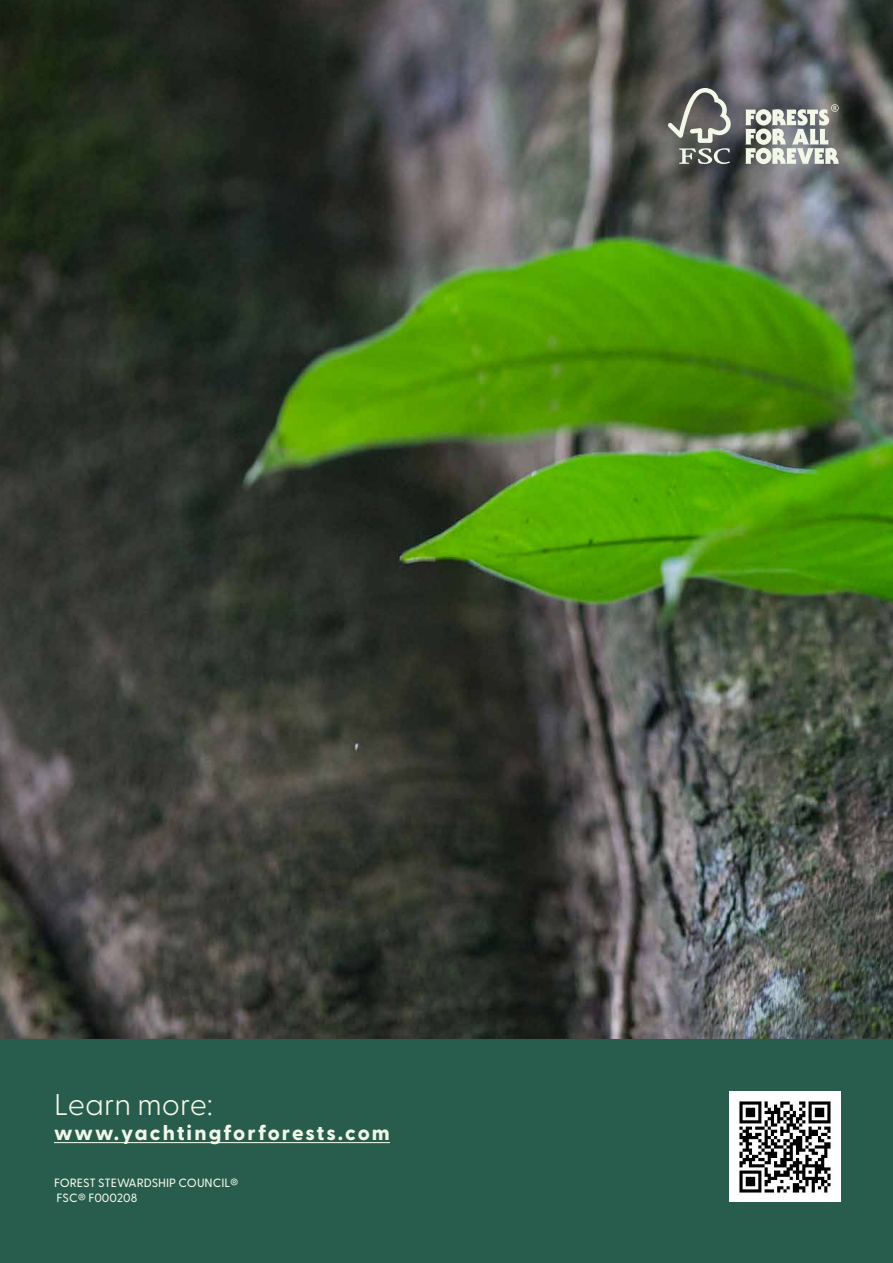
<style>
.page{position:relative;width:893px;height:1263px;background:#fff}
.page>*{position:absolute;margin:0;border:0;box-sizing:border-box;transform-origin:0 0}
.t1{font:300 30px "Greycliff CF";color:#f0f7e8}
.t2{font:800 21px "Greycliff CF";letter-spacing:.1em;color:#f0f7e8}
.t3{font:500 12px/14.4px "Greycliff CF";color:#f0f7e8}
</style>
<div class="page">
<img style="left:0;top:0;width:893px;height:1040px">
<svg style="left:668px;top:88px;width:63px;height:76px;background:#777875"></svg>
<svg style="left:745px;top:104px;width:94px;height:60px;background:#aaaea8"></svg>
<div style="left:0;top:1040px;width:893px;height:223px;background:#285c4d"></div>
<hr style="left:54px;top:1142px;width:336px;height:1px;background:#f0f7e8">
<img style="left:729px;top:1092px;width:111px;height:110px">
<h1 class="t1" style="left:54px;top:1082px;width:160px">Learn more:</h1>
<h2 class="t2" style="left:54px;top:1116px;width:337px">www.yachtingforforests.com</h2>
<p class="t3" style="left:54px;top:1175px;width:186px">FOREST STEWARDSHIP COUNCIL®<br>FSC® F000208</p>
</div>
